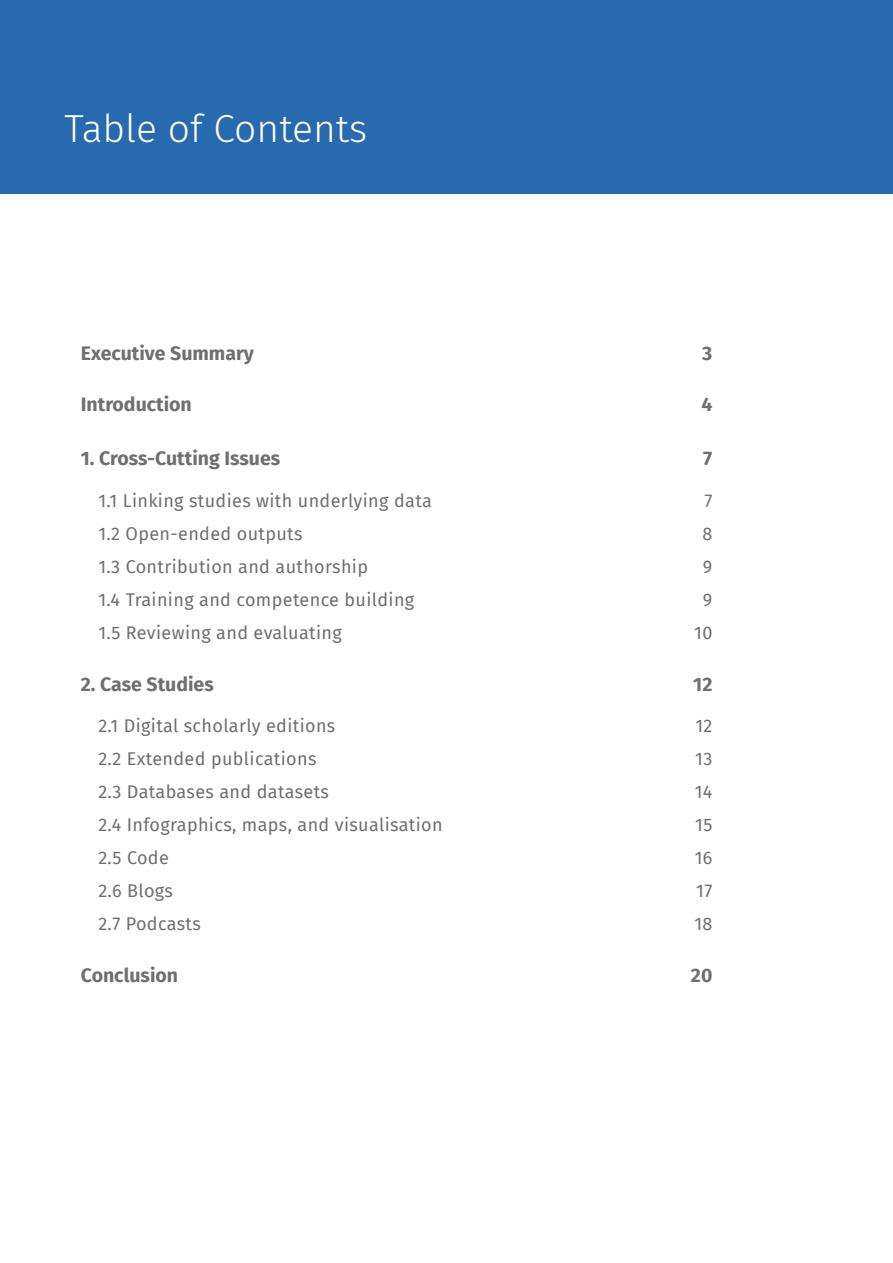
<style>
.page{position:relative;width:893px;height:1263px;background:#fff}
.page>*{position:absolute;margin:0;border:0;box-sizing:border-box;transform-origin:0 0}
.t1{font:300 39px "Fira Sans";color:#fff}
.t2{font:700 19.5px "Fira Sans";color:#706f6f}
.t3{font:18px "Fira Sans";letter-spacing:.02em;color:#706f6f}
</style>
<div class="page">
<div style="left:0;top:0;width:893px;height:193px;background:#276aae"></div>
<h1 class="t1" style="left:64px;top:101px;width:304px">Table of Contents</h1>
<p class="t2" style="left:81px;top:337px;width:175px">Executive Summary</p>
<p class="t2" style="left:702px;top:337px;width:12px">3</p>
<p class="t2" style="left:81px;top:388px;width:112px">Introduction</p>
<p class="t2" style="left:701px;top:388px;width:13px">4</p>
<p class="t2" style="left:81px;top:442px;width:201px">1. Cross-Cutting Issues</p>
<p class="t2" style="left:703px;top:442px;width:11px">7</p>
<p class="t3" style="left:98px;top:487px;width:335px">1.1 Linking studies with underlying data</p>
<p class="t3" style="left:704px;top:487px;width:9px">7</p>
<p class="t3" style="left:98px;top:520px;width:206px">1.2 Open-ended outputs</p>
<p class="t3" style="left:702px;top:520px;width:11px">8</p>
<p class="t3" style="left:98px;top:553px;width:271px">1.3 Contribution and authorship</p>
<p class="t3" style="left:703px;top:553px;width:11px">9</p>
<p class="t3" style="left:98px;top:586px;width:317px">1.4 Training and competence building</p>
<p class="t3" style="left:703px;top:586px;width:11px">9</p>
<p class="t3" style="left:98px;top:619px;width:245px">1.5 Reviewing and evaluating</p>
<p class="t3" style="left:694px;top:619px;width:20px">10</p>
<p class="t2" style="left:81px;top:667px;width:134px">2. Case Studies</p>
<p class="t2" style="left:693px;top:667px;width:21px">12</p>
<p class="t3" style="left:98px;top:712px;width:238px">2.1 Digital scholarly editions</p>
<p class="t3" style="left:695px;top:712px;width:19px">12</p>
<p class="t3" style="left:98px;top:745px;width:220px">2.2 Extended publications</p>
<p class="t3" style="left:695px;top:745px;width:19px">13</p>
<p class="t3" style="left:98px;top:778px;width:232px">2.3 Databases and datasets</p>
<p class="t3" style="left:695px;top:778px;width:19px">14</p>
<p class="t3" style="left:98px;top:811px;width:346px">2.4 Infographics, maps, and visualisation</p>
<p class="t3" style="left:695px;top:811px;width:19px">15</p>
<p class="t3" style="left:98px;top:844px;width:72px">2.5 Code</p>
<p class="t3" style="left:695px;top:844px;width:19px">16</p>
<p class="t3" style="left:98px;top:877px;width:76px">2.6 Blogs</p>
<p class="t3" style="left:696px;top:877px;width:18px">17</p>
<p class="t3" style="left:98px;top:910px;width:104px">2.7 Podcasts</p>
<p class="t3" style="left:694px;top:910px;width:20px">18</p>
<p class="t2" style="left:81px;top:959px;width:99px">Conclusion</p>
<p class="t2" style="left:691px;top:959px;width:23px">20</p>
</div>
